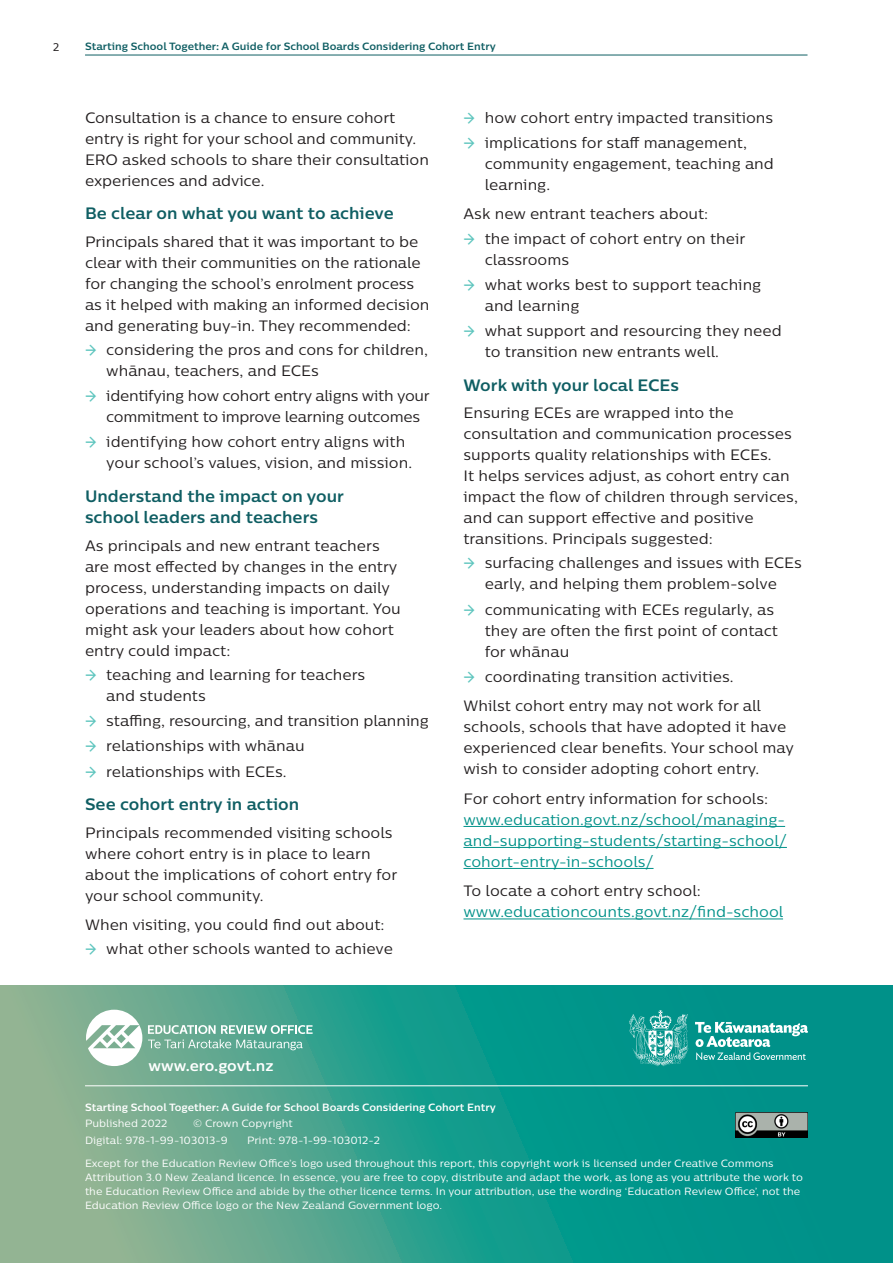
<style>
.page{position:relative;width:893px;height:1263px;background:#fff}
.page>*{position:absolute;margin:0;border:0;box-sizing:border-box;transform-origin:0 0}
.H3_headings{font:700 16.5px/21px "Centrale Sans";color:#0f5e63}
.Body_before{font:15px/21px "Centrale Sans";color:#231f20}
.Body_copy{font:15px/21px "Centrale Sans";color:#231f20}
.Body_copy-2{font:15px/21px "Centrale Sans";color:#009189}
.Body_before-2{font:15px/21px "Centrale Sans";letter-spacing:-.02em;color:#231f20}
.Body{font:700 15px "Centrale Sans";color:#fff}
.Back_cover_small_pri{font:10.5px/14.2px "Centrale Sans";color:#fff}
.t1{font:700 10.5px "Centrale Sans";color:#0f5e63}
.Back_cover_small_pri-2{font:700 10.5px "Centrale Sans";color:#fff}
.t2{font:10.5px "Verdana";color:#231f20}
.s1{font-weight:500;color:#5ec5be}
.s2{color:#231f20}
</style>
<div class="page">
<hr style="left:85px;top:55px;width:722px;height:1px;background:#0f5e63">
<svg style="left:0;top:985px;width:893px;height:278px;background:#319f8d"></svg>
<svg style="left:86px;top:1010px;width:56px;height:56px"></svg>
<svg style="left:148px;top:1025px;width:165px;height:25px;background:#82bcab"></svg>
<hr style="left:85px;top:1085px;width:723px;height:1px;background:#fff">
<img style="left:735px;top:1112px;width:73px;height:26px">
<svg style="left:695px;top:1022px;width:113px;height:38px;background:#4ab1ab"></svg>
<svg style="left:629px;top:1010px;width:60px;height:56px;background:#40aea7"></svg>
<hr style="left:463px;top:826px;width:322px;height:1px;background:#009189">
<hr style="left:463px;top:847px;width:324px;height:1px;background:#009189">
<hr style="left:463px;top:868px;width:190px;height:1px;background:#009189">
<hr style="left:463px;top:918px;width:320px;height:1px;background:#009189">
<p class="t2" style="left:53px;top:40px;width:8px">2</p>
<p class="t1" style="left:85px;top:40px;width:412px">Starting School Together: A Guide for School Boards Considering Cohort Entry</p>
<p class="Body_copy" style="left:85px;top:107px;width:345px">Consultation is a chance to ensure cohort entry is right for your school and community.<br>ERO asked schools to share their consultation experiences and advice.</p>
<p class="H3_headings" style="left:85px;top:203px;width:310px">Be clear on what you want to achieve</p>
<p class="Body_before" style="left:85px;top:231px;width:346px">Principals shared that it was important to be clear with their communities on the rationale for changing the school’s enrolment process as it helped with making an informed decision and generating buy-in. They recommended:</p>
<p class="Body_before" style="left:106px;top:339px;width:323px;text-indent:-21px"><span class="s1">→</span> considering the pros and cons for children, whānau, teachers, and ECEs</p>
<p class="Body_before-2" style="left:106px;top:385px;width:325px;text-indent:-21px"><span class="s1">→</span> identifying how cohort entry aligns with your commitment to improve learning outcomes</p>
<p class="Body_before" style="left:106px;top:431px;width:307px;text-indent:-21px"><span class="s1">→</span> identifying how cohort entry aligns with your school’s values, vision, and mission.</p>
<p class="H3_headings" style="left:85px;top:485px;width:260px">Understand the impact on your school leaders and teachers</p>
<p class="Body_before" style="left:85px;top:534px;width:317px">As principals and new entrant teachers are most effected by changes in the entry process, understanding impacts on daily operations and teaching is important. You might ask your leaders about how cohort entry could impact:</p>
<p class="Body_before" style="left:106px;top:664px;width:261px;text-indent:-21px"><span class="s1">→</span> teaching and learning for teachers and students</p>
<p class="Body_before" style="left:85px;top:710px;width:345px"><span class="s1">→</span> staffing, resourcing, and transition planning</p>
<p class="Body_before" style="left:85px;top:735px;width:221px"><span class="s1">→</span> relationships with whānau</p>
<p class="Body_before" style="left:85px;top:760px;width:203px"><span class="s1">→</span> relationships with ECEs.</p>
<p class="H3_headings" style="left:85px;top:794px;width:216px">See cohort entry in action</p>
<p class="Body_copy" style="left:85px;top:822px;width:314px">Principals recommended visiting schools where cohort entry is in place to learn about the implications of cohort entry for your school community.</p>
<p class="Body_before" style="left:85px;top:914px;width:301px">When visiting, you could find out about:</p>
<p class="Body_before" style="left:85px;top:938px;width:310px"><span class="s1">→</span> what other schools wanted to achieve</p>
<p class="Body_before" style="left:463px;top:107px;width:311px"><span class="s1">→</span> how cohort entry impacted transitions</p>
<p class="Body_before" style="left:485px;top:132px;width:291px;text-indent:-21px"><span class="s1">→</span> implications for staff management, community engagement, teaching and learning.</p>
<p class="Body_before" style="left:463px;top:203px;width:246px">Ask new entrant teachers about:</p>
<p class="Body_before" style="left:485px;top:227px;width:262px;text-indent:-21px"><span class="s1">→</span> the impact of cohort entry on their classrooms</p>
<p class="Body_before" style="left:485px;top:274px;width:278px;text-indent:-21px"><span class="s1">→</span> what works best to support teaching and learning</p>
<p class="Body_before" style="left:485px;top:320px;width:298px;text-indent:-21px"><span class="s1">→</span> what support and resourcing they need to transition new entrants well.</p>
<p class="H3_headings" style="left:463px;top:374px;width:217px">Work with your local ECEs</p>
<p class="Body_before" style="left:463px;top:402px;width:336px">Ensuring ECEs are wrapped into the consultation and communication processes supports quality relationships with ECEs.<br>It helps services adjust, as cohort entry can impact the flow of children through services, and can support effective and positive transitions. Principals suggested:</p>
<p class="Body_before" style="left:463px;top:552px;width:340px;text-align:center"><span class="s1">→</span> surfacing challenges and issues with ECEs early, and helping them problem-solve</p>
<p class="Body_before" style="left:485px;top:599px;width:295px;text-indent:-21px"><span class="s1">→</span> communicating with ECEs regularly, as they are often the first point of contact for whānau</p>
<p class="Body_before" style="left:463px;top:666px;width:272px"><span class="s1">→</span> coordinating transition activities.</p>
<p class="Body_copy" style="left:463px;top:695px;width:332px">Whilst cohort entry may not work for all schools, schools that have adopted it have experienced clear benefits. Your school may wish to consider adopting cohort entry.</p>
<p class="Body_copy-2" style="left:463px;top:788px;width:325px"><span class="s2">For cohort entry information for schools: </span>www.education.govt.nz/school/managing&shy;and-supporting-students/starting-school/ cohort-entry-in-schools/</p>
<p class="Body_copy-2" style="left:463px;top:880px;width:321px"><span class="s2">To locate a cohort entry school: </span>www.educationcounts.govt.nz/find-school</p>
<p class="Body" style="left:148px;top:1055px;width:127px">www.ero.govt.nz</p>
<p class="Back_cover_small_pri-2" style="left:85px;top:1100px;width:412px">Starting School Together: A Guide for School Boards Considering Cohort Entry</p>
<p class="Back_cover_small_pri" style="left:85px;top:1116px;width:84px">Published 2022</p>
<p class="Back_cover_small_pri" style="left:193px;top:1116px;width:101px">© Crown Copyright</p>
<p class="Back_cover_small_pri" style="left:85px;top:1133px;width:144px">Digital: 978-1-99-103013-9</p>
<p class="Back_cover_small_pri" style="left:247px;top:1133px;width:134px">Print: 978-1-99-103012-2</p>
<p class="Back_cover_small_pri" style="left:85px;top:1155px;width:719px">Except for the Education Review Office’s logo used throughout this report, this copyright work is licensed under Creative Commons Attribution 3.0 New Zealand licence. In essence, you are free to copy, distribute and adapt the work, as long as you attribute the work to the Education Review Office and abide by the other licence terms. In your attribution, use the wording ‘Education Review Office’, not the Education Review Office logo or the New Zealand Government logo.</p>
</div>
